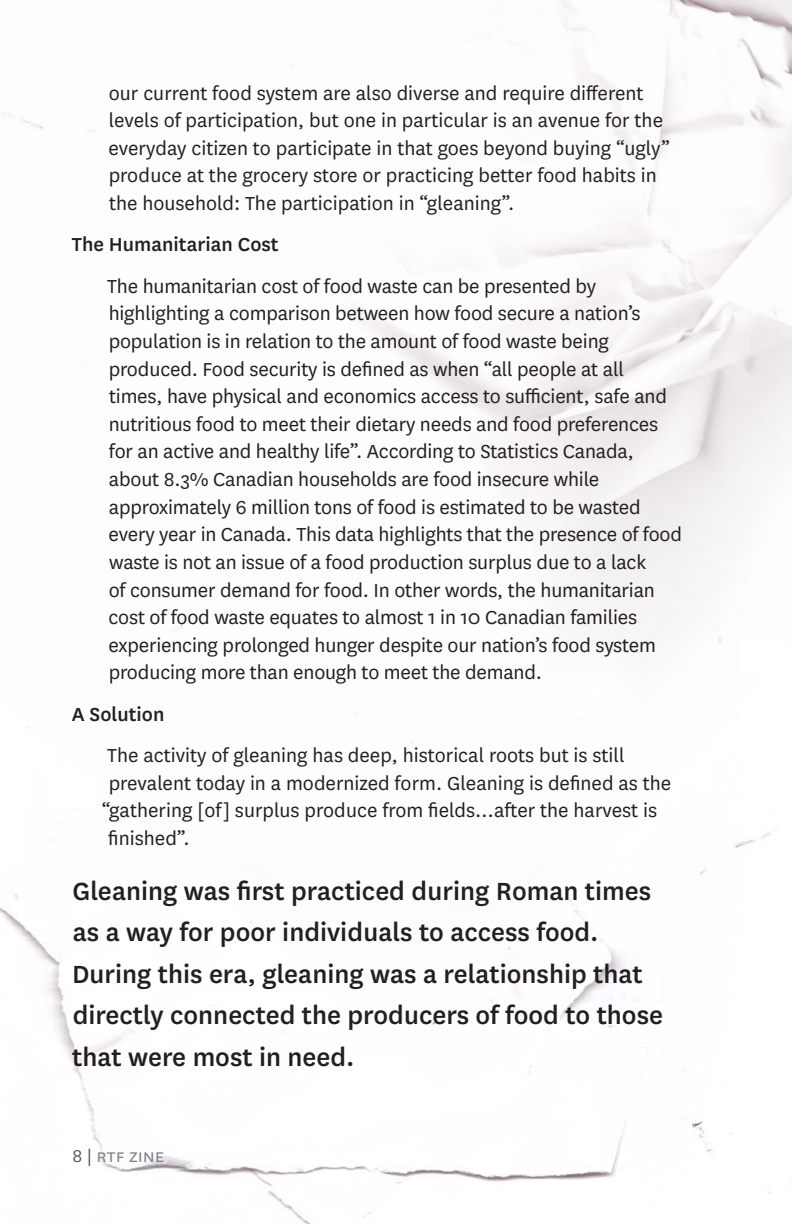
<style>
.page{position:relative;width:792px;height:1224px;background:#fff}
.page>*{position:absolute;margin:0;border:0;box-sizing:border-box;transform-origin:0 0}
.Callout__highlight{font:500 29px/41.4px "National";color:#231f20}
.Main_Essay_Text{font:22px/27.6px "National";letter-spacing:-.01em;color:#231f20}
.Callout{font:500 22px "National";color:#231f20}
.Author{font:20px "National";color:#808285}
.s1{color:#57585a}
</style>
<div class="page">
<img style="left:73px;top:1068px;width:719px;height:156px">
<img style="left:0;top:0;width:792px;height:1068px">
<div style="left:739px;top:639px;width:45px;height:36px;background:#fff"></div>
<div style="left:50px;top:772px;width:44px;height:36px;background:#fff"></div>
<p class="Main_Essay_Text" style="left:109px;top:78px;width:563px">our current food system are also diverse and require different levels of participation, but one in particular is an avenue for the everyday citizen to participate in that goes beyond buying “ugly” produce at the grocery store or practicing better food habits in the household: The participation in “gleaning”.</p>
<p class="Callout" style="left:72px;top:230px;width:208px">The Humanitarian Cost</p>
<p class="Main_Essay_Text" style="left:107px;top:271px;width:576px">The humanitarian cost of food waste can be presented by highlighting a comparison between how food secure a nation’s population is in relation to the amount of food waste being produced. Food security is defined as when “all people at all<br>times, have physical and economics access to sufficient, safe and nutritious food to meet their dietary needs and food preferences for an active and healthy life”. According to Statistics Canada, about 8.3% Canadian households are food insecure while approximately 6 million tons of food is estimated to be wasted every year in Canada. This data highlights that the presence of food waste is not an issue of a food production surplus due to a lack<br>of consumer demand for food. In other words, the humanitarian cost of food waste equates to almost 1 in 10 Canadian families experiencing prolonged hunger despite our nation’s food system producing more than enough to meet the demand.</p>
<p class="Callout" style="left:72px;top:699px;width:94px">A Solution</p>
<p class="Main_Essay_Text" style="left:107px;top:741px;width:519px">The activity of gleaning has deep, historical roots but is still</p>
<p class="Main_Essay_Text" style="left:109px;top:768px;width:564px">prevalent today in a modernized form. Gleaning is defined as the</p>
<p class="Main_Essay_Text" style="left:102px;top:796px;width:557px">“gathering [of] surplus produce from fields…after the harvest is</p>
<p class="Main_Essay_Text" style="left:108px;top:824px;width:83px">finished”.</p>
<p class="Callout__highlight" style="left:72px;top:869px;width:592px">Gleaning was first practiced during Roman times as a way for poor individuals to access food.<br>During this era, gleaning was a relationship that directly connected the producers of food to those that were most in need.</p>
<p class="Author" style="left:73px;top:1143px;width:94px"><span class="s1">8 |</span> RTF Zine</p>
</div>
